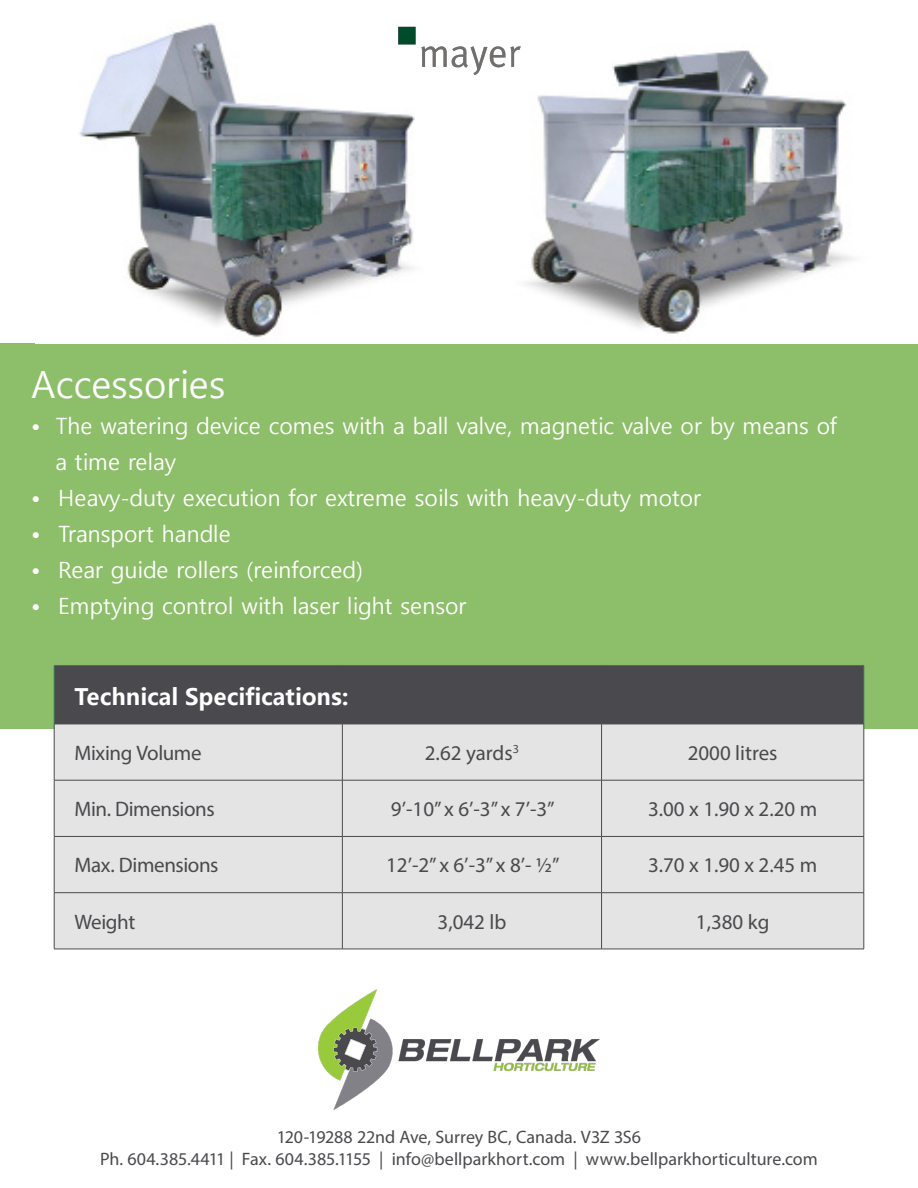
<style>
.page{position:relative;width:918px;height:1188px;background:#fff}
.page>*{position:absolute;margin:0;border:0;box-sizing:border-box;transform-origin:0 0}
.t1{font:37.5px "Malgun Gothic";color:#fff}
.t2{font:22.5px/36px "Malgun Gothic";color:#fff}
.t3{font:700 22.5px "Microsoft Ya Hei";color:#fff}
.t4{font:21px "Myriad Pro";letter-spacing:-.015em;color:#4a4a4e}
.t5{font:18px "Myriad Pro";color:#4a4a4e}
</style>
<div class="page">
<div style="left:0;top:343px;width:918px;height:385px;background:#8dbe69"></div>
<div style="left:54px;top:665px;width:810px;height:59px;background:#4a4a4e"></div>
<div style="left:55px;top:725px;width:809px;height:224px;background:#e4e4e4"></div>
<hr style="left:54px;top:665px;width:288px;height:1px;background:#3d7d58">
<hr style="left:54px;top:666px;width:1px;height:58px;background:#3d7d58">
<hr style="left:342px;top:665px;width:260px;height:1px;background:#3d7d58">
<hr style="left:602px;top:665px;width:262px;height:1px;background:#3d7d58">
<hr style="left:864px;top:666px;width:1px;height:58px;background:#3d7d58">
<hr style="left:54px;top:724px;width:288px;height:1px;background:#4a4a4e">
<hr style="left:54px;top:724px;width:1px;height:56px;background:#4a4a4e">
<hr style="left:342px;top:724px;width:260px;height:1px;background:#4a4a4e">
<hr style="left:342px;top:724px;width:1px;height:56px;background:#4a4a4e">
<hr style="left:602px;top:724px;width:262px;height:1px;background:#4a4a4e">
<hr style="left:601px;top:724px;width:1px;height:56px;background:#4a4a4e">
<hr style="left:864px;top:724px;width:1px;height:56px;background:#4a4a4e">
<hr style="left:54px;top:780px;width:288px;height:1px;background:#4a4a4e">
<hr style="left:54px;top:780px;width:1px;height:56px;background:#4a4a4e">
<hr style="left:342px;top:780px;width:260px;height:1px;background:#4a4a4e">
<hr style="left:342px;top:780px;width:1px;height:56px;background:#4a4a4e">
<hr style="left:602px;top:780px;width:262px;height:1px;background:#4a4a4e">
<hr style="left:601px;top:780px;width:1px;height:56px;background:#4a4a4e">
<hr style="left:864px;top:780px;width:1px;height:56px;background:#4a4a4e">
<hr style="left:54px;top:836px;width:288px;height:1px;background:#4a4a4e">
<hr style="left:54px;top:837px;width:1px;height:56px;background:#4a4a4e">
<hr style="left:342px;top:836px;width:260px;height:1px;background:#4a4a4e">
<hr style="left:342px;top:837px;width:1px;height:56px;background:#4a4a4e">
<hr style="left:602px;top:836px;width:262px;height:1px;background:#4a4a4e">
<hr style="left:601px;top:837px;width:1px;height:56px;background:#4a4a4e">
<hr style="left:864px;top:837px;width:1px;height:56px;background:#4a4a4e">
<hr style="left:54px;top:892px;width:288px;height:1px;background:#4a4a4e">
<hr style="left:54px;top:893px;width:1px;height:56px;background:#4a4a4e">
<hr style="left:342px;top:892px;width:260px;height:1px;background:#4a4a4e">
<hr style="left:342px;top:893px;width:1px;height:56px;background:#4a4a4e">
<hr style="left:602px;top:892px;width:262px;height:1px;background:#4a4a4e">
<hr style="left:601px;top:893px;width:1px;height:56px;background:#4a4a4e">
<hr style="left:864px;top:893px;width:1px;height:56px;background:#4a4a4e">
<hr style="left:54px;top:949px;width:288px;height:1px;background:#4a4a4e">
<hr style="left:342px;top:949px;width:260px;height:1px;background:#4a4a4e">
<hr style="left:602px;top:949px;width:262px;height:1px;background:#4a4a4e">
<img style="left:318px;top:989px;width:282px;height:121px">
<img style="left:79px;top:23px;width:336px;height:315px">
<img style="left:525px;top:50px;width:328px;height:284px">
<img style="left:396px;top:23px;width:125px;height:76px">
<p class="t1" style="left:31px;top:363px;width:195px">Accessories</p>
<p class="t2" style="left:55px;top:408px;width:783px;text-indent:-24px">• The watering device comes with a ball valve, magnetic valve or by means of a time relay</p>
<p class="t2" style="left:31px;top:480px;width:671px">• Heavy-duty execution for extreme soils with heavy-duty motor</p>
<p class="t2" style="left:31px;top:516px;width:201px">• Transport handle</p>
<p class="t2" style="left:31px;top:552px;width:333px">• Rear guide rollers (reinforced)</p>
<p class="t2" style="left:31px;top:588px;width:437px">• Emptying control with laser light sensor</p>
<p class="t3" style="left:74px;top:681px;width:276px">Technical Specifications:</p>
<p class="t4" style="left:74px;top:740px;width:129px">Mixing Volume</p>
<p class="t4" style="left:425px;top:740px;width:96px">2.62 yards<sup>3</sup></p>
<p class="t4" style="left:688px;top:740px;width:91px">2000 litres</p>
<p class="t4" style="left:74px;top:796px;width:142px">Min. Dimensions</p>
<p class="t4" style="left:391px;top:796px;width:165px">9’-10” x 6’-3” x 7’-3”</p>
<p class="t4" style="left:648px;top:796px;width:171px">3.00 x 1.90 x 2.20 m</p>
<p class="t4" style="left:74px;top:852px;width:146px">Max. Dimensions</p>
<p class="t4" style="left:386px;top:852px;width:175px">12’-2” x 6’-3” x 8’- 1/2”</p>
<p class="t4" style="left:648px;top:852px;width:171px">3.70 x 1.90 x 2.45 m</p>
<p class="t4" style="left:74px;top:909px;width:62px">Weight</p>
<p class="t4" style="left:438px;top:909px;width:70px">3,042 lb</p>
<p class="t4" style="left:696px;top:909px;width:75px">1,380 kg</p>
<p class="t5" style="left:277px;top:1126px;width:366px">120-19288 22nd Ave, Surrey BC, Canada. V3Z 3S6</p>
<p class="t5" style="left:100px;top:1148px;width:719px">Ph. 604.385.4411 | Fax. 604.385.1155 | info@bellparkhort.com | www.bellparkhorticulture.com</p>
</div>
